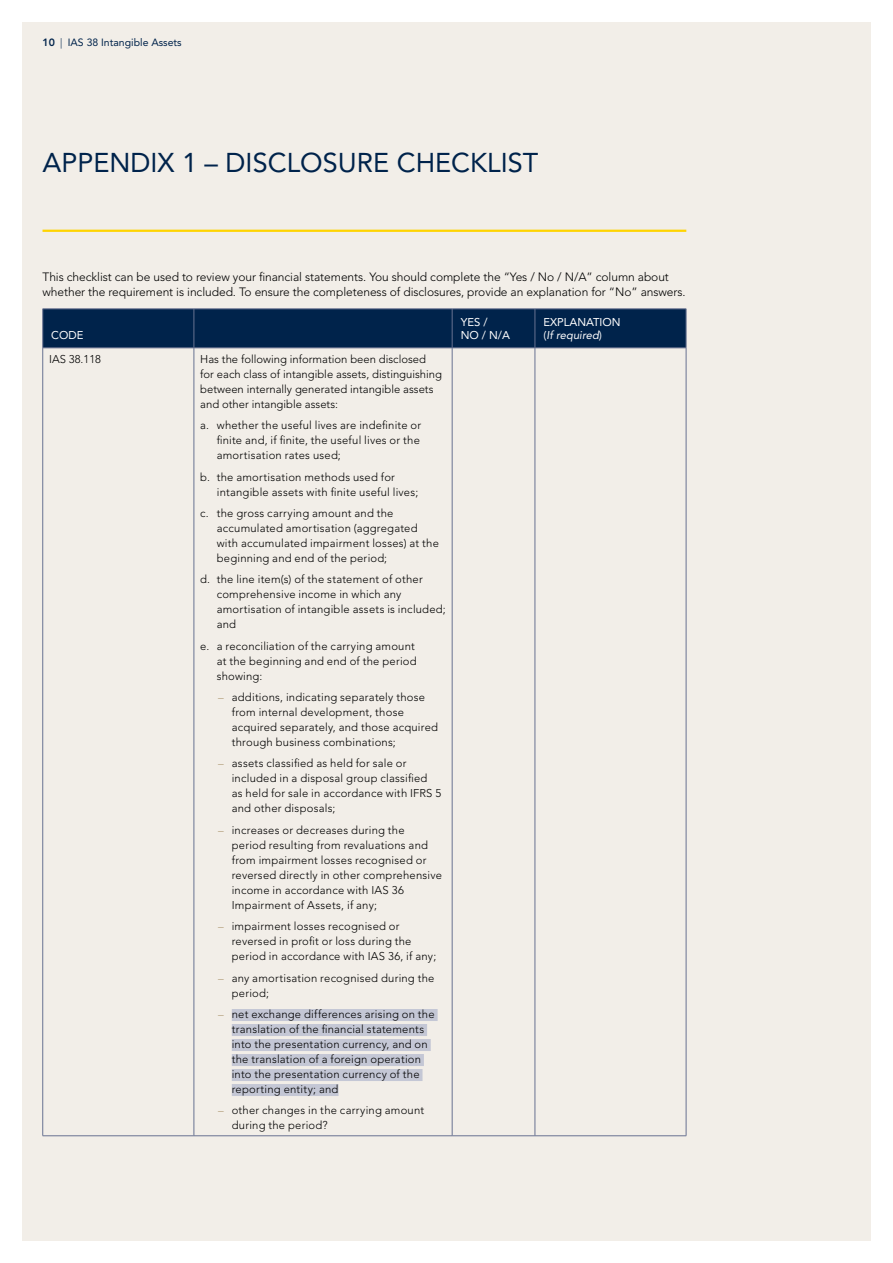
<style>
.page{position:relative;width:893px;height:1263px;background:#fff}
.page>*{position:absolute;margin:0;border:0;box-sizing:border-box;transform-origin:0 0}
.t1{font:27px "Avenir LT Std";color:#00234b}
.t2{font:300 12px/15px "Avenir LT Std";letter-spacing:-.005em;color:#000}
.t3{font:300 11.25px/15px "Avenir LT Std";letter-spacing:.02em;color:#000}
.t4{font:300 11.25px/15px "Avenir LT Std";color:#000}
.t5{font:11.25px/13.5px "Avenir LT Std";color:#fff}
.t6{font:10.5px "Avenir LT Std";color:#00234b}
.s1{font-weight:800}
.s2{font-weight:300}
.s3{font-style:italic}
.s4{color:#ae9974}
</style>
<div class="page">
<div style="left:22px;top:22px;width:848px;height:1218px;background:#f2eee8"></div>
<hr style="left:43px;top:230px;width:643px;height:2px;background:#ffd400">
<div style="left:43px;top:310px;width:643px;height:38px;background:#00234b"></div>
<hr style="left:452px;top:309px;width:1px;height:39px;background:#687291">
<hr style="left:535px;top:309px;width:1px;height:39px;background:#687291">
<hr style="left:535px;top:348px;width:1px;height:787px;background:#687291">
<hr style="left:42px;top:348px;width:1px;height:787px;background:#687291">
<hr style="left:686px;top:348px;width:1px;height:787px;background:#687291">
<hr style="left:43px;top:1135px;width:151px;height:1px;background:#687291">
<hr style="left:194px;top:1135px;width:258px;height:1px;background:#687291">
<hr style="left:452px;top:1135px;width:83px;height:1px;background:#687291">
<hr style="left:535px;top:1135px;width:151px;height:1px;background:#687291">
<hr style="left:43px;top:309px;width:151px;height:1px;background:#687291">
<hr style="left:42px;top:309px;width:1px;height:39px;background:#687291">
<hr style="left:194px;top:309px;width:258px;height:1px;background:#687291">
<hr style="left:194px;top:309px;width:1px;height:39px;background:#687291">
<hr style="left:452px;top:309px;width:83px;height:1px;background:#687291">
<hr style="left:535px;top:309px;width:151px;height:1px;background:#687291">
<hr style="left:686px;top:309px;width:1px;height:39px;background:#687291">
<hr style="left:43px;top:348px;width:151px;height:1px;background:#687291">
<hr style="left:194px;top:348px;width:258px;height:1px;background:#687291">
<hr style="left:452px;top:348px;width:83px;height:1px;background:#687291">
<hr style="left:535px;top:348px;width:151px;height:1px;background:#687291">
<hr style="left:452px;top:348px;width:1px;height:787px;background:#687291">
<hr style="left:194px;top:348px;width:1px;height:787px;background:#687291">
<div style="left:232px;top:1009px;width:206px;height:12px;background:#c4c7d5"></div>
<div style="left:232px;top:1024px;width:195px;height:12px;background:#c4c7d5"></div>
<div style="left:232px;top:1039px;width:199px;height:12px;background:#c4c7d5"></div>
<div style="left:232px;top:1054px;width:192px;height:12px;background:#c4c7d5"></div>
<div style="left:232px;top:1069px;width:190px;height:12px;background:#c4c7d5"></div>
<div style="left:232px;top:1084px;width:106px;height:12px;background:#c4c7d5"></div>
<p class="t6" style="left:43px;top:37px;width:141px"><span class="s1">10</span> <span class="s2">|</span> IAS 38 Intangible Assets</p>
<h1 class="t1" style="left:43px;top:147px;width:497px">APPENDIX 1 – DISCLOSURE CHECKLIST</h1>
<p class="t2" style="left:43px;top:270px;width:645px">This checklist can be used to review your financial statements. You should complete the “Yes / No / N/A” column about whether the requirement is included. To ensure the completeness of disclosures, provide an explanation for “No” answers.</p>
<p class="t5" style="left:51px;top:329px;width:34px">CODE</p>
<p class="t5" style="left:461px;top:315px;width:51px">YES /<br>NO / N/A</p>
<p class="t5" style="left:543px;top:315px;width:79px">EXPLANATION (<span class="s3">If required</span>)</p>
<p class="t3" style="left:49px;top:351px;width:53px">IAS 38.118</p>
<p class="t4" style="left:200px;top:351px;width:243px">Has the following information been disclosed for each class of intangible assets, distinguishing between internally generated intangible assets and other intangible assets:</p>
<p class="t3" style="left:217px;top:418px;width:206px;text-align:justify;text-indent:-17px">a. whether the useful lives are indefinite or finite and, if finite, the useful lives or the amortisation rates used;</p>
<p class="t3" style="left:217px;top:469px;width:203px;text-indent:-17px">b. the amortisation methods used for intangible assets with finite useful lives;</p>
<p class="t3" style="left:217px;top:506px;width:224px;text-indent:-17px">c. the gross carrying amount and the accumulated amortisation (aggregated with accumulated impairment losses) at the beginning and end of the period;</p>
<p class="t3" style="left:217px;top:572px;width:230px;text-indent:-17px">d. the line item(s) of the statement of other comprehensive income in which any amortisation of intangible assets is included; and</p>
<p class="t3" style="left:217px;top:638px;width:201px;text-indent:-16px">e. a reconciliation of the carrying amount at the beginning and end of the period showing:</p>
<p class="t3" style="left:232px;top:690px;width:208px;text-indent:-14px"><span class="s4">–</span> additions, indicating separately those from internal development, those acquired separately, and those acquired through business combinations;</p>
<p class="t3" style="left:232px;top:756px;width:211px;text-indent:-14px"><span class="s4">–</span> assets classified as held for sale or included in a disposal group classified<br>as held for sale in accordance with IFRS 5 and other disposals;</p>
<p class="t3" style="left:232px;top:822px;width:212px;text-indent:-14px"><span class="s4">–</span> increases or decreases during the<br>period resulting from revaluations and from impairment losses recognised or reversed directly in other comprehensive income in accordance with IAS 36<br>Impairment of Assets, if any;</p>
<p class="t3" style="left:232px;top:919px;width:206px;text-indent:-14px"><span class="s4">–</span> impairment losses recognised or reversed in profit or loss during the period in accordance with IAS 36, if any;</p>
<p class="t3" style="left:232px;top:970px;width:204px;text-indent:-14px"><span class="s4">–</span> any amortisation recognised during the period;</p>
<p class="t3" style="left:232px;top:1006px;width:204px;text-indent:-14px"><span class="s4">–</span> net exchange differences arising on the translation of the financial statements into the presentation currency, and on the translation of a foreign operation into the presentation currency of the reporting entity; and</p>
<p class="t3" style="left:232px;top:1103px;width:194px;text-indent:-14px"><span class="s4">–</span> other changes in the carrying amount during the period?</p>
</div>
